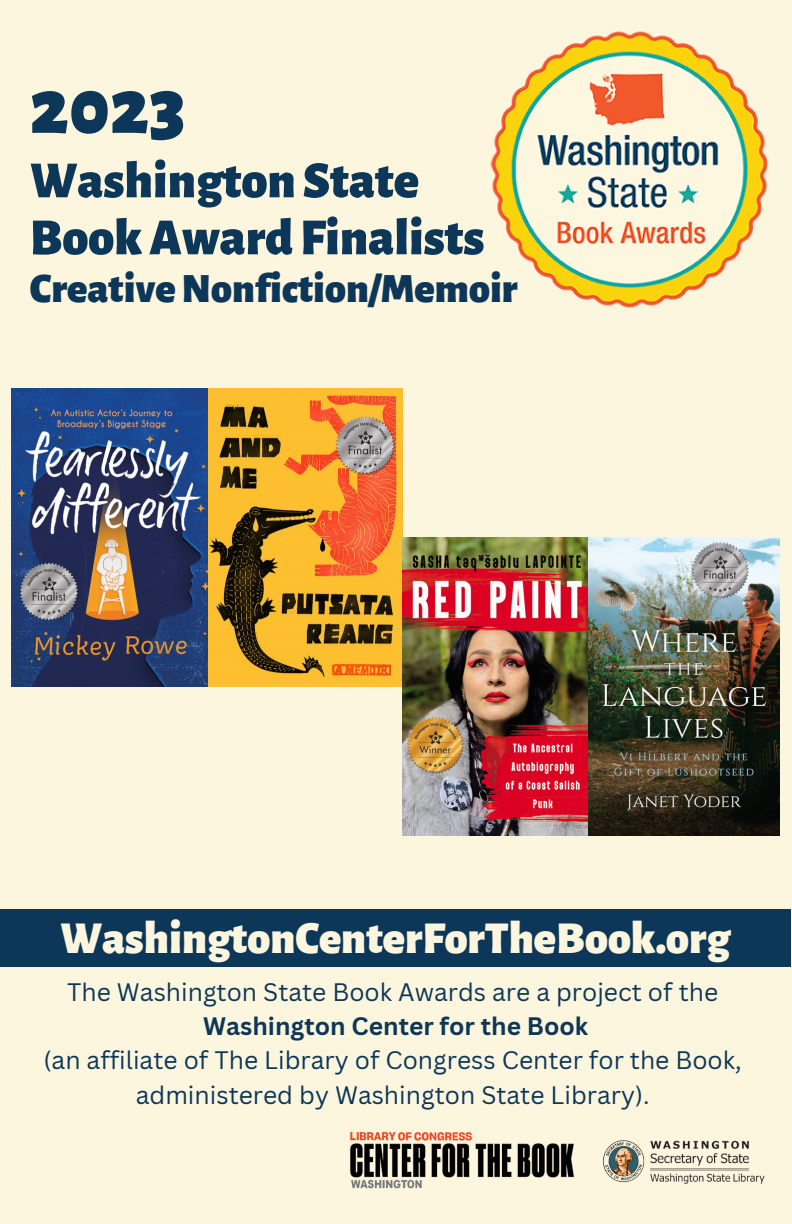
<style>
.page{position:relative;width:792px;height:1224px;background:#fff}
.page>*{position:absolute;margin:0;border:0;box-sizing:border-box;transform-origin:0 0}
.t1{font:900 80px "Alegreya Sans";color:#0d3758}
.t2{font:900 52px "Alegreya Sans";color:#0d3758}
.t3{font:900 46px "Alegreya Sans";color:#fdf6df}
.t4{font:900 42px "Alegreya Sans";color:#0d3758}
.t5{font:24.6px "Canva Sans";color:#0d3758}
.t6{font:700 24.6px "Canva Sans";color:#0d3758}
</style>
<div class="page">
<div style="left:0;top:895px;width:792px;height:329px;background:#fdf6df"></div>
<div style="left:0;top:0;width:792px;height:326px;background:#fdf6df"></div>
<div style="left:0;top:910px;width:791px;height:57px;background:#0d3758"></div>
<img style="left:490px;top:31px;width:278px;height:277px">
<img style="left:603px;top:1140px;width:162px;height:44px">
<img style="left:350px;top:1131px;width:225px;height:58px">
<div style="left:0;top:326px;width:791px;height:569px;background:#fdf6df"></div>
<img style="left:11px;top:389px;width:391px;height:297px">
<img style="left:402px;top:538px;width:377px;height:297px">
<p class="t1" style="left:30px;top:69px;width:157px">2023</p>
<p class="t2" style="left:30px;top:156px;width:391px">WashingtonState</p>
<p class="t2" style="left:30px;top:213px;width:456px">BookAward Finalists</p>
<p class="t4" style="left:30px;top:269px;width:489px">CreativeNonfiction/Memoir</p>
<p class="t3" style="left:60px;top:916px;width:671px">WashingtonCenterForTheBook.org</p>
<p class="t5" style="left:67px;top:975px;width:653px">The Washington State Book Awards are a project of the</p>
<p class="t6" style="left:203px;top:1009px;width:387px">Washington Center for the Book</p>
<p class="t5" style="left:44px;top:1043px;width:700px">(an affiliate of The Library of Congress Center for the Book,</p>
<p class="t5" style="left:136px;top:1077px;width:515px">administered by Washington State Library).</p>
</div>
